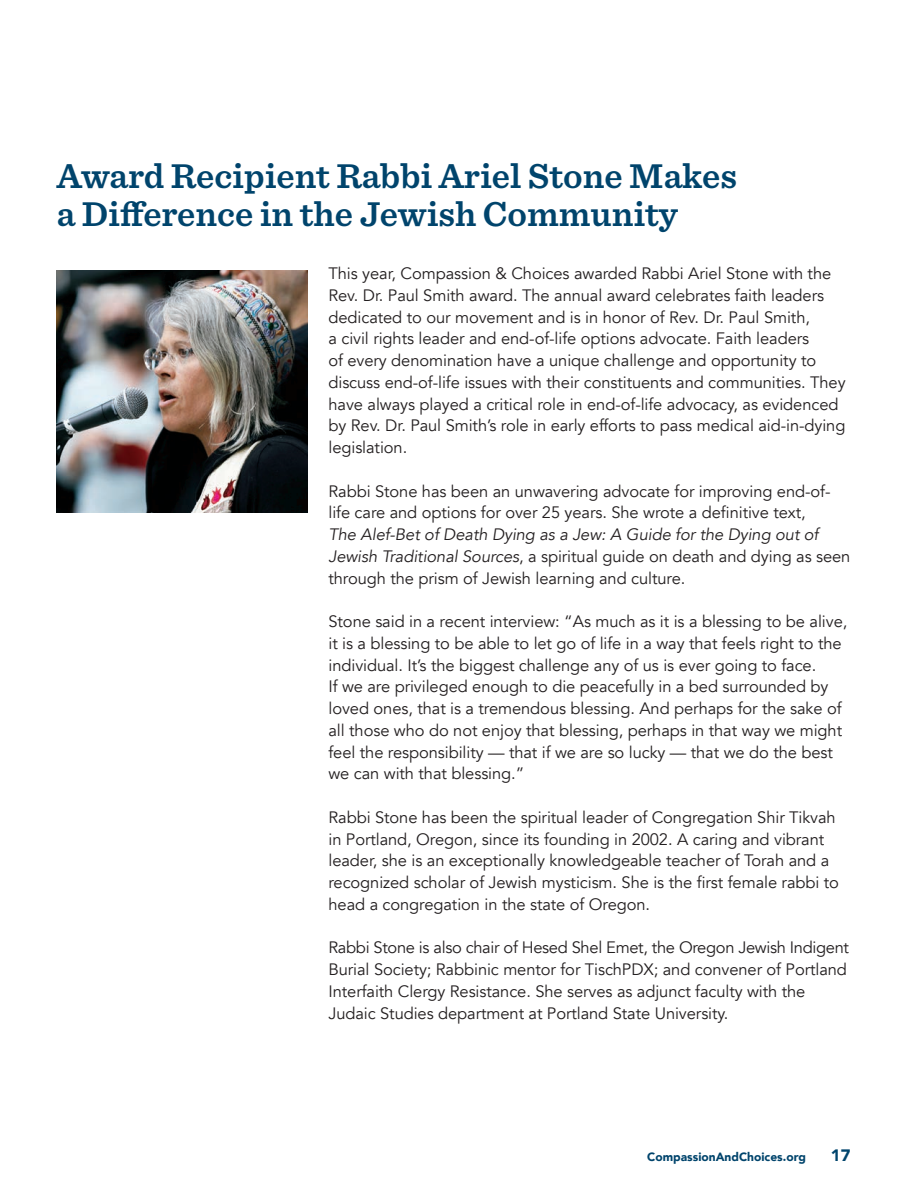
<style>
.page{position:relative;width:918px;height:1188px;background:#fff}
.page>*{position:absolute;margin:0;border:0;box-sizing:border-box;transform-origin:0 0}
.dept_headline_story{font:600 36px/37.5px "Sentinel";color:#00446c}
.body_copy{font:16.5px/21.8px "Avenir";letter-spacing:-.005em;color:#231f20}
.t1{font:900 16.5px "Avenir";color:#00446c}
.t2{font:900 12px "Avenir";color:#00446c}
.s1{font-style:italic}
</style>
<div class="page">
<img style="left:57px;top:270px;width:250px;height:243px">
<p class="dept_headline_story" style="left:57px;top:155px;width:682px">Award Recipient Rabbi Ariel Stone Makes a Difference in the Jewish Community</p>
<p class="body_copy" style="left:328px;top:263px;width:519px">This year, Compassion &amp; Choices awarded Rabbi Ariel Stone with the Rev. Dr. Paul Smith award. The annual award celebrates faith leaders dedicated to our movement and is in honor of Rev. Dr. Paul Smith,<br>a civil rights leader and end-of-life options advocate. Faith leaders<br>of every denomination have a unique challenge and opportunity to discuss end-of-life issues with their constituents and communities. They have always played a critical role in end-of-life advocacy, as evidenced by Rev. Dr. Paul Smith’s role in early efforts to pass medical aid-in-dying legislation.</p>
<p class="body_copy" style="left:328px;top:480px;width:523px">Rabbi Stone has been an unwavering advocate for improving end-of&shy;life care and options for over 25 years. She wrote a definitive text,<br><span class="s1">The Alef-Bet of Death Dying as a Jew: A Guide for the Dying out of Jewish Traditional Sources</span>, a spiritual guide on death and dying as seen through the prism of Jewish learning and culture.</p>
<p class="body_copy" style="left:328px;top:611px;width:520px">Stone said in a recent interview: “As much as it is a blessing to be alive, it is a blessing to be able to let go of life in a way that feels right to the individual. It’s the biggest challenge any of us is ever going to face.<br>If we are privileged enough to die peacefully in a bed surrounded by loved ones, that is a tremendous blessing. And perhaps for the sake of all those who do not enjoy that blessing, perhaps in that way we might feel the responsibility — that if we are so lucky — that we do the best we can with that blessing.”</p>
<p class="body_copy" style="left:328px;top:807px;width:512px">Rabbi Stone has been the spiritual leader of Congregation Shir Tikvah in Portland, Oregon, since its founding in 2002. A caring and vibrant leader, she is an exceptionally knowledgeable teacher of Torah and a recognized scholar of Jewish mysticism. She is the first female rabbi to head a congregation in the state of Oregon.</p>
<p class="body_copy" style="left:328px;top:937px;width:522px">Rabbi Stone is also chair of Hesed Shel Emet, the Oregon Jewish Indigent Burial Society; Rabbinic mentor for TischPDX; and convener of Portland Interfaith Clergy Resistance. She serves as adjunct faculty with the Judaic Studies department at Portland State University.</p>
<p class="t2" style="left:647px;top:1147px;width:160px">CompassionAndChoices.org</p>
<p class="t1" style="left:831px;top:1141px;width:21px">17</p>
</div>
